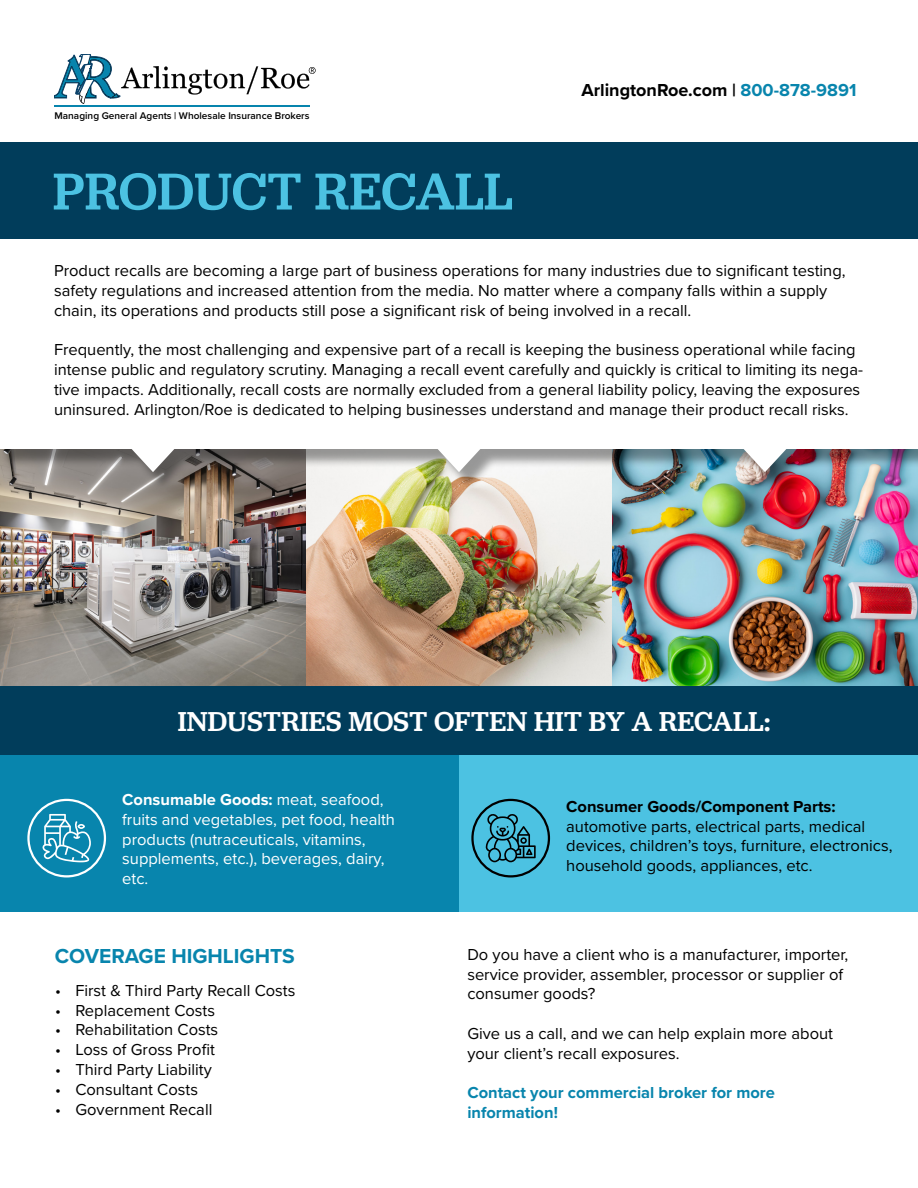
<style>
.page{position:relative;width:918px;height:1188px;background:#fff}
.page>*{position:absolute;margin:0;border:0;box-sizing:border-box;transform-origin:0 0}
.t1{font:500 54px "Jubilat";letter-spacing:-.005em;color:#4cc2e2}
.t2{font:500 28.5px "Jubilat";color:#fff}
.t3{font:700 21px "Proxima Nova";color:#0885ad}
.t4{font:700 18px "Proxima Nova";color:#000}
.t5{font:16.5px/19.8px "Proxima Nova";color:#000}
.t6{font:16.5px/19.8px "Proxima Nova";color:#fff}
.t7{font:700 16.5px/19.8px "Proxima Nova";color:#0885ad}
.t8{font:700 16.5px "Proxima Nova";color:#000}
.t9{font:600 10.05px "Proxima Nova";color:#000}
.s1{color:#0885ad}
.s2{font-weight:700}
</style>
<div class="page">
<div style="left:0;top:142px;width:918px;height:97px;background:#013d5b"></div>
<div style="left:0;top:755px;width:459px;height:157px;background:#0885ad"></div>
<div style="left:0;top:686px;width:918px;height:69px;background:#013d5b"></div>
<svg style="left:54px;top:54px;width:262px;height:50px"></svg>
<hr style="left:54px;top:106px;width:255px;height:1px;background:#0784ad">
<div style="left:459px;top:755px;width:459px;height:157px;background:#4cc2e2"></div>
<img style="left:0;top:449px;width:918px;height:237px">
<div style="left:1px;top:241px;width:917px;height:249px;background:#000;opacity:.39"></div>
<div style="left:0;top:239px;width:918px;height:210px;background:#fff"></div>
<svg style="left:127px;top:449px;width:52px;height:23px"></svg>
<svg style="left:433px;top:449px;width:52px;height:23px"></svg>
<svg style="left:739px;top:449px;width:52px;height:23px"></svg>
<svg style="left:42px;top:814px;width:49px;height:48px"></svg>
<div style="left:27px;top:799px;width:79px;height:79px;border:2px solid #fff;border-radius:50%"></div>
<svg style="left:486px;top:814px;width:50px;height:48px"></svg>
<div style="left:471px;top:799px;width:79px;height:79px;border:2px solid #000;border-radius:50%"></div>
<p class="t9" style="left:55px;top:109px;width:257px">Managing General Agents | Wholesale Insurance Brokers</p>
<h1 class="t1" style="left:53px;top:156px;width:462px">PRODUCT RECALL</h1>
<p class="t4" style="left:581px;top:76px;width:277px">ArlingtonRoe.com | <span class="s1">800-878-9891</span></p>
<p class="t5" style="left:54px;top:260px;width:793px">Product recalls are becoming a large part of business operations for many industries due to significant testing, safety regulations and increased attention from the media. No matter where a company falls within a supply chain, its operations and products still pose a significant risk of being involved in a recall.</p>
<p class="t5" style="left:54px;top:339px;width:811px">Frequently, the most challenging and expensive part of a recall is keeping the business operational while facing intense public and regulatory scrutiny. Managing a recall event carefully and quickly is critical to limiting its nega&shy;tive impacts. Additionally, recall costs are normally excluded from a general liability policy, leaving the exposures uninsured. Arlington/Roe is dedicated to helping businesses understand and manage their product recall risks.</p>
<h2 class="t2" style="left:178px;top:703px;width:594px">INDUSTRIES MOST OFTEN HIT BY A RECALL:</h2>
<p class="t6" style="left:122px;top:789px;width:274px"><span class="s2">Consumable Goods:</span> meat, seafood, fruits and vegetables, pet food, health products (nutraceuticals, vitamins, supplements, etc.), beverages, dairy, etc.</p>
<p class="t8" style="left:566px;top:794px;width:271px">Consumer Goods/Component Parts:</p>
<p class="t5" style="left:566px;top:816px;width:328px">automotive parts, electrical parts, medical devices, children’s toys, furniture, electronics, household goods, appliances, etc.</p>
<p class="t3" style="left:55px;top:941px;width:242px">COVERAGE HIGHLIGHTS</p>
<p class="t5" style="left:55px;top:980px;width:242px">• First &amp; Third Party Recall Costs</p>
<p class="t5" style="left:55px;top:999px;width:162px">• Replacement Costs</p>
<p class="t5" style="left:55px;top:1019px;width:165px">• Rehabilitation Costs</p>
<p class="t5" style="left:55px;top:1039px;width:161px">• Loss of Gross Profit</p>
<p class="t5" style="left:55px;top:1059px;width:158px">• Third Party Liability</p>
<p class="t5" style="left:55px;top:1079px;width:144px">• Consultant Costs</p>
<p class="t5" style="left:55px;top:1098px;width:159px">• Government Recall</p>
<p class="t5" style="left:467px;top:944px;width:383px">Do you have a client who is a manufacturer, importer, service provider, assembler, processor or supplier of consumer goods?</p>
<p class="t5" style="left:467px;top:1023px;width:367px">Give us a call, and we can help explain more about your client’s recall exposures.</p>
<p class="t7" style="left:467px;top:1083px;width:309px">Contact your commercial broker for more information!</p>
</div>
